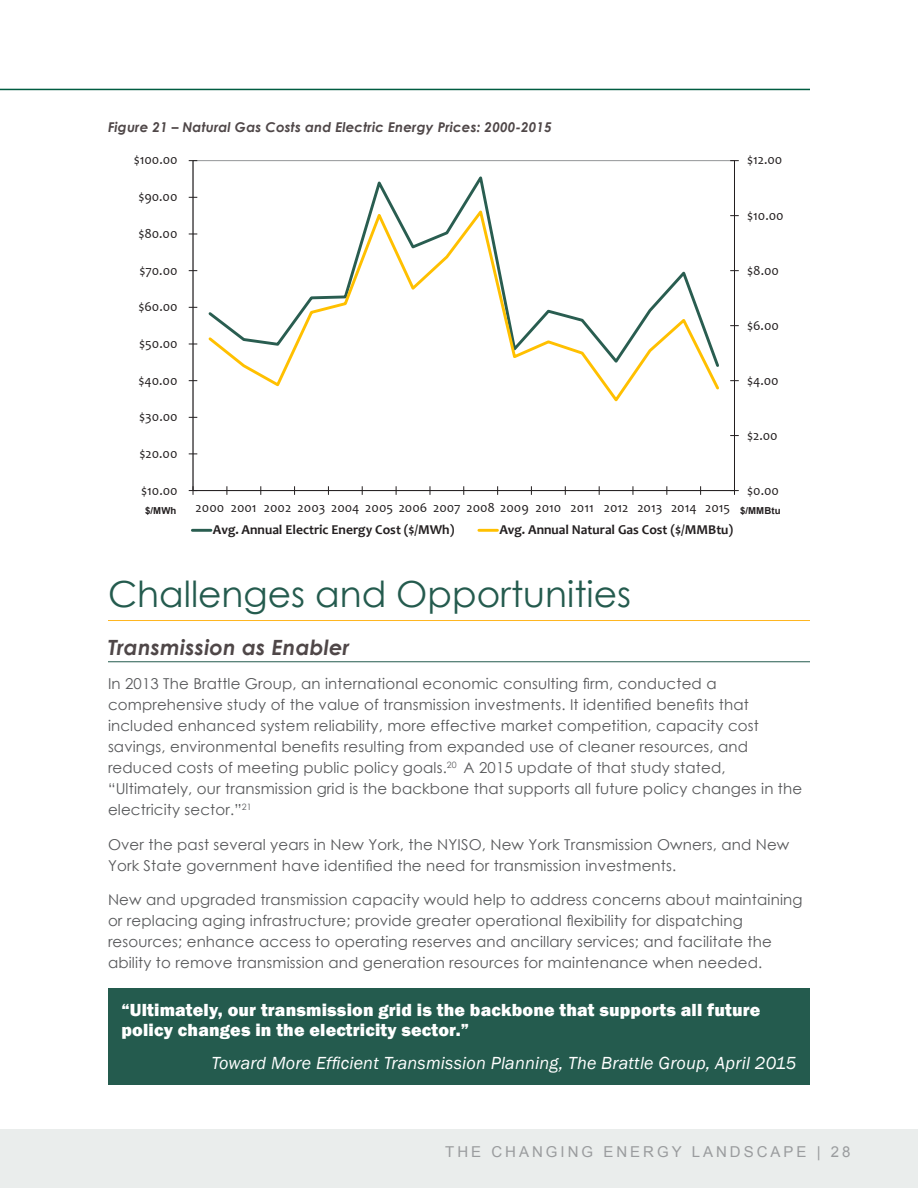
<style>
.page{position:relative;width:918px;height:1188px;background:#fff}
.page>*{position:absolute;margin:0;border:0;box-sizing:border-box;transform-origin:0 0}
.LARGE_HEADING{font:36px "Century Gothic";color:#245b4e}
.heading_3{font:italic 700 21px "Century Gothic";letter-spacing:.01em;color:#4f4748}
.t1{font:700 19.35px "Candara";color:#231f20}
.Header_Master_page{font:800 18px/19.5px "Franklin Gothic";letter-spacing:.01em;color:#fff}
.Header_Master_page-2{font:italic 18px "Franklin Gothic";letter-spacing:.01em;color:#fff}
.paragraph_text{font:15px/21px "Century Gothic";letter-spacing:.01em;color:#57585a}
.t2{font:15px "Arial";letter-spacing:.2em;color:#9a9c9e}
.t3{font:13.65px "Candara";color:#231f20}
.t4{font:700 13.65px "Candara";color:#231f20}
.figures{font:italic 700 13.5px "Century Gothic";letter-spacing:.01em;color:#4f4748}
.t5{font:700 9.6px "Arial";letter-spacing:.015em;color:#231f20}
</style>
<div class="page">
<hr style="left:0;top:89px;width:810px;height:1px;background:#005c41">
<div style="left:0;top:1129px;width:918px;height:59px;background:#eaedec"></div>
<hr style="left:108px;top:620px;width:702px;height:1px;background:#ffb620">
<hr style="left:108px;top:662px;width:702px;height:1px;background:#245b4e">
<hr style="left:734px;top:161px;width:1px;height:330px;background:#231f20">
<hr style="left:193px;top:161px;width:1px;height:330px;background:#231f20">
<hr style="left:193px;top:490px;width:541px;height:1px;background:#231f20">
<svg style="left:189px;top:486px;width:8px;height:9px"></svg>
<svg style="left:730px;top:490px;width:9px;height:5px"></svg>
<svg style="left:208px;top:205px;width:511px;height:197px"></svg>
<hr style="left:192px;top:529px;width:19px;height:3px;background:#295d50">
<hr style="left:479px;top:529px;width:18px;height:3px;background:#ffc000">
<div style="left:108px;top:988px;width:702px;height:96px;background:#245b4e"></div>
<p class="t1" style="left:249px;top:113px;width:436px">Natural Gas Cost and Electric Energy Price: 2000-2015</p>
<p class="figures" style="left:108px;top:116px;width:445px">Figure 21 – Natural Gas Costs and Electric Energy Prices: 2000-2015</p>
<p class="t3" style="left:134px;top:151px;width:45px">$100.00</p>
<p class="t3" style="left:138px;top:188px;width:41px">$90.00</p>
<p class="t3" style="left:138px;top:225px;width:41px">$80.00</p>
<p class="t3" style="left:139px;top:262px;width:40px">$70.00</p>
<p class="t3" style="left:138px;top:298px;width:41px">$60.00</p>
<p class="t3" style="left:139px;top:335px;width:40px">$50.00</p>
<p class="t3" style="left:139px;top:372px;width:40px">$40.00</p>
<p class="t3" style="left:139px;top:408px;width:40px">$30.00</p>
<p class="t3" style="left:140px;top:445px;width:40px">$20.00</p>
<p class="t3" style="left:141px;top:482px;width:38px">$10.00</p>
<p class="t3" style="left:747px;top:151px;width:37px">$12.00</p>
<p class="t3" style="left:747px;top:207px;width:38px">$10.00</p>
<p class="t3" style="left:747px;top:262px;width:33px">$8.00</p>
<p class="t3" style="left:747px;top:317px;width:33px">$6.00</p>
<p class="t3" style="left:747px;top:372px;width:33px">$4.00</p>
<p class="t3" style="left:747px;top:427px;width:32px">$2.00</p>
<p class="t3" style="left:747px;top:482px;width:33px">$0.00</p>
<p class="t3" style="left:196px;top:499px;width:536px">2000 2001 2002 2003 2004 2005 2006 2007 2008 2009 2010 2011 2012 2013 2014 2015</p>
<p class="t5" style="left:145px;top:504px;width:33px">$/MWh</p>
<p class="t5" style="left:740px;top:504px;width:42px">$/MMBtu</p>
<p class="t4" style="left:213px;top:521px;width:243px">Avg. Annual Electric Energy Cost ($/MWh)</p>
<p class="t4" style="left:499px;top:521px;width:235px">Avg. Annual Natural Gas Cost ($/MMBtu)</p>
<p class="LARGE_HEADING" style="left:108px;top:569px;width:525px">Challenges and Opportunities</p>
<p class="heading_3" style="left:108px;top:631px;width:243px">Transmission as Enabler</p>
<p class="paragraph_text" style="left:108px;top:673px;width:696px">In 2013 The Brattle Group, an international economic consulting firm, conducted a comprehensive study of the value of transmission investments. It identified benefits that included enhanced system reliability, more effective market competition, capacity cost savings, environmental benefits resulting from expanded use of cleaner resources, and reduced costs of meeting public policy goals.<sup>20</sup> A 2015 update of that study stated, “Ultimately, our transmission grid is the backbone that supports all future policy changes in the electricity sector.”<sup>21</sup></p>
<p class="paragraph_text" style="left:108px;top:834px;width:683px">Over the past several years in New York, the NYISO, New York Transmission Owners, and New<br>York State government have identified the need for transmission investments.</p>
<p class="paragraph_text" style="left:108px;top:889px;width:696px">New and upgraded transmission capacity would help to address concerns about maintaining or replacing aging infrastructure; provide greater operational flexibility for dispatching resources; enhance access to operating reserves and ancillary services; and facilitate the ability to remove transmission and generation resources for maintenance when needed.</p>
<p class="Header_Master_page" style="left:122px;top:1001px;width:640px">“Ultimately, our transmission grid is the backbone that supports all future policy changes in the electricity sector.”</p>
<p class="Header_Master_page-2" style="left:211px;top:1052px;width:587px">Toward More Efficient Transmission Planning, The Brattle Group, April 2015</p>
<p class="t2" style="left:445px;top:1142px;width:407px">THE CHANGING ENERGY LANDSCAPE | 28</p>
</div>
